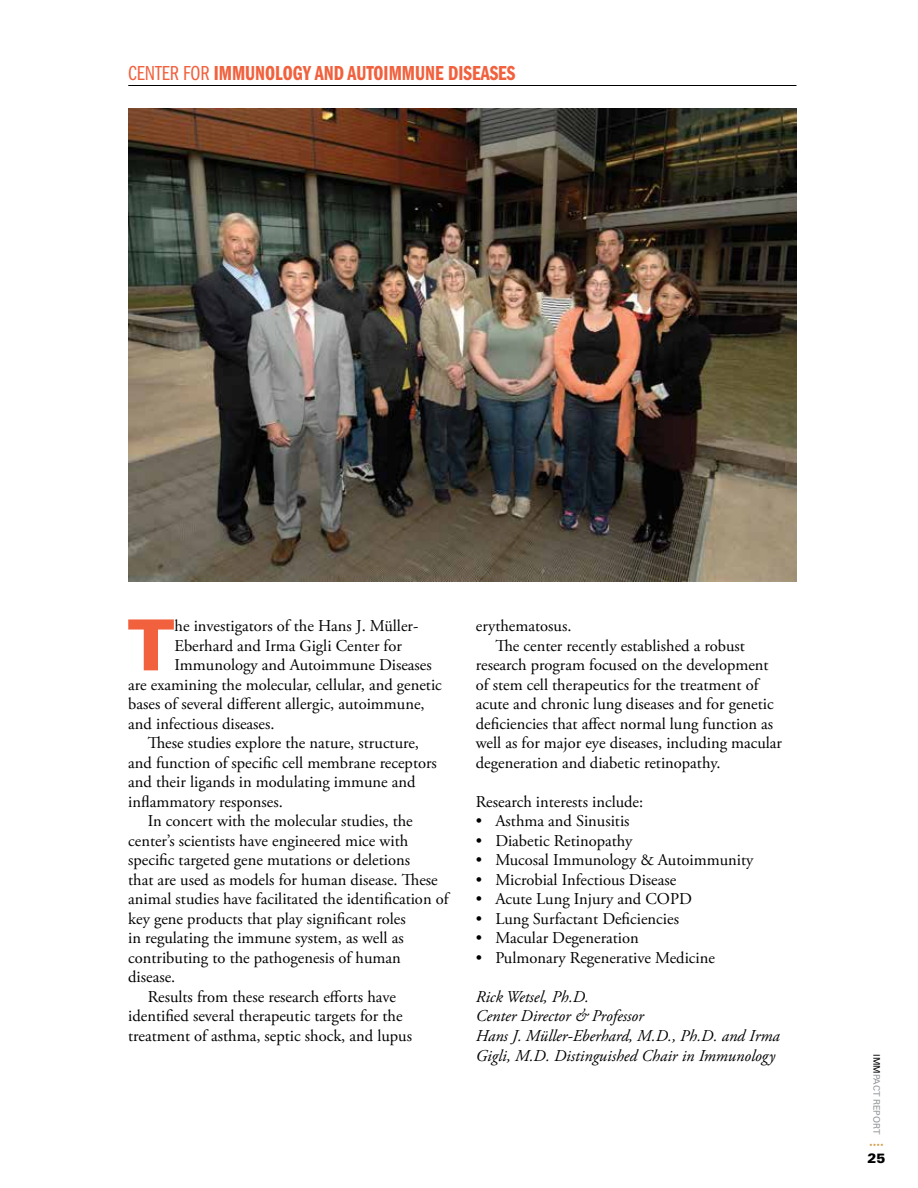
<style>
.page{position:relative;width:918px;height:1188px;background:#fff}
.page>*{position:absolute;margin:0;border:0;box-sizing:border-box;transform-origin:0 0}
.t1{font:900 70.5px "Univers LT Std";color:#f1613d}
.t2{font:21px "ITC Franklin Gothic Std Dm Cp";color:#f1613d}
.t3{font:16.5px "Adobe Garamond Pro";letter-spacing:-.01em;color:#000}
.t4{font:italic 16.5px/19.5px "Adobe Garamond Pro";color:#000}
.t5{font:900 13.5px "Univers LT Std";color:#000}
.t6{font:9px "Univers LT Std";color:#939598}
.t7{font:100 ultra-condensed 6px "Univers LT Std";color:#d3a04d}
.s1{font-family:"ITC Franklin Gothic Std Bk Cp"}
.s2{color:#000}
</style>
<div class="page">
<hr style="left:128px;top:85px;width:668px;height:1px;background:#000">
<img style="left:129px;top:108px;width:667px;height:473px">
<p class="t2" style="left:128px;top:61px;width:389px"><span class="s1">CENTER FOR</span> IMMUNOLOGY AND AUTOIMMUNE DISEASES</p>
<h1 class="t1" style="left:128px;top:601px;width:49px">T</h1>
<p class="t3" style="left:175px;top:616px;width:245px">he investigators of the Hans J. Müller-</p>
<p class="t3" style="left:175px;top:636px;width:229px">Eberhard and Irma Gigli Center for</p>
<p class="t3" style="left:175px;top:655px;width:259px">Immunology and Autoimmune Diseases</p>
<p class="t3" style="left:128px;top:675px;width:315px">are examining the molecular, cellular, and genetic</p>
<p class="t3" style="left:128px;top:694px;width:298px">bases of several different allergic, autoimmune,</p>
<p class="t3" style="left:128px;top:714px;width:148px">and infectious diseases.</p>
<p class="t3" style="left:148px;top:733px;width:273px">These studies explore the nature, structure,</p>
<p class="t3" style="left:128px;top:753px;width:310px">and function of specific cell membrane receptors</p>
<p class="t3" style="left:128px;top:772px;width:289px">and their ligands in modulating immune and</p>
<p class="t3" style="left:128px;top:792px;width:156px">inflammatory responses.</p>
<p class="t3" style="left:148px;top:811px;width:267px">In concert with the molecular studies, the</p>
<p class="t3" style="left:128px;top:831px;width:282px">center’s scientists have engineered mice with</p>
<p class="t3" style="left:128px;top:850px;width:283px">specific targeted gene mutations or deletions</p>
<p class="t3" style="left:128px;top:870px;width:311px">that are used as models for human disease. These</p>
<p class="t3" style="left:128px;top:889px;width:324px">animal studies have facilitated the identification of</p>
<p class="t3" style="left:128px;top:909px;width:279px">key gene products that play significant roles</p>
<p class="t3" style="left:128px;top:928px;width:277px">in regulating the immune system, as well as</p>
<p class="t3" style="left:128px;top:948px;width:274px">contributing to the pathogenesis of human</p>
<p class="t3" style="left:128px;top:967px;width:49px">disease.</p>
<p class="t3" style="left:148px;top:987px;width:250px">Results from these research efforts have</p>
<p class="t3" style="left:128px;top:1006px;width:276px">identified several therapeutic targets for the</p>
<p class="t3" style="left:128px;top:1026px;width:285px">treatment of asthma, septic shock, and lupus</p>
<p class="t3" style="left:476px;top:616px;width:97px">erythematosus.</p>
<p class="t3" style="left:495px;top:636px;width:251px">The center recently established a robust</p>
<p class="t3" style="left:476px;top:655px;width:294px">research program focused on the development</p>
<p class="t3" style="left:476px;top:675px;width:286px">of stem cell therapeutics for the treatment of</p>
<p class="t3" style="left:476px;top:694px;width:299px">acute and chronic lung diseases and for genetic</p>
<p class="t3" style="left:476px;top:714px;width:299px">deficiencies that affect normal lung function as</p>
<p class="t3" style="left:476px;top:733px;width:308px">well as for major eye diseases, including macular</p>
<p class="t3" style="left:476px;top:753px;width:246px">degeneration and diabetic retinopathy.</p>
<p class="t3" style="left:476px;top:792px;width:169px">Research interests include:</p>
<p class="t3" style="left:476px;top:811px;width:155px">• Asthma and Sinusitis</p>
<p class="t3" style="left:476px;top:831px;width:158px">• Diabetic Retinopathy</p>
<p class="t3" style="left:476px;top:850px;width:279px">• Mucosal Immunology &amp; Autoimmunity</p>
<p class="t3" style="left:476px;top:870px;width:202px">• Microbial Infectious Disease</p>
<p class="t3" style="left:476px;top:889px;width:218px">• Acute Lung Injury and COPD</p>
<p class="t3" style="left:476px;top:909px;width:205px">• Lung Surfactant Deficiencies</p>
<p class="t3" style="left:476px;top:928px;width:164px">• Macular Degeneration</p>
<p class="t3" style="left:476px;top:948px;width:241px">• Pulmonary Regenerative Medicine</p>
<p class="t4" style="left:476px;top:987px;width:305px">Rick Wetsel, Ph.D.<br>Center Director &amp; Professor<br>Hans J. Müller-Eberhard, M.D., Ph.D. and Irma Gigli, M.D. Distinguished Chair in Immunology</p>
<p class="t6" style="left:882px;top:1054px;width:81px;rotate:90deg"><span class="s2">IMM</span>PACT REPORT</p>
<p class="t7" style="left:869px;top:1142px;width:16px">• • • •</p>
<p class="t5" style="left:867px;top:1150px;width:20px">25</p>
</div>
